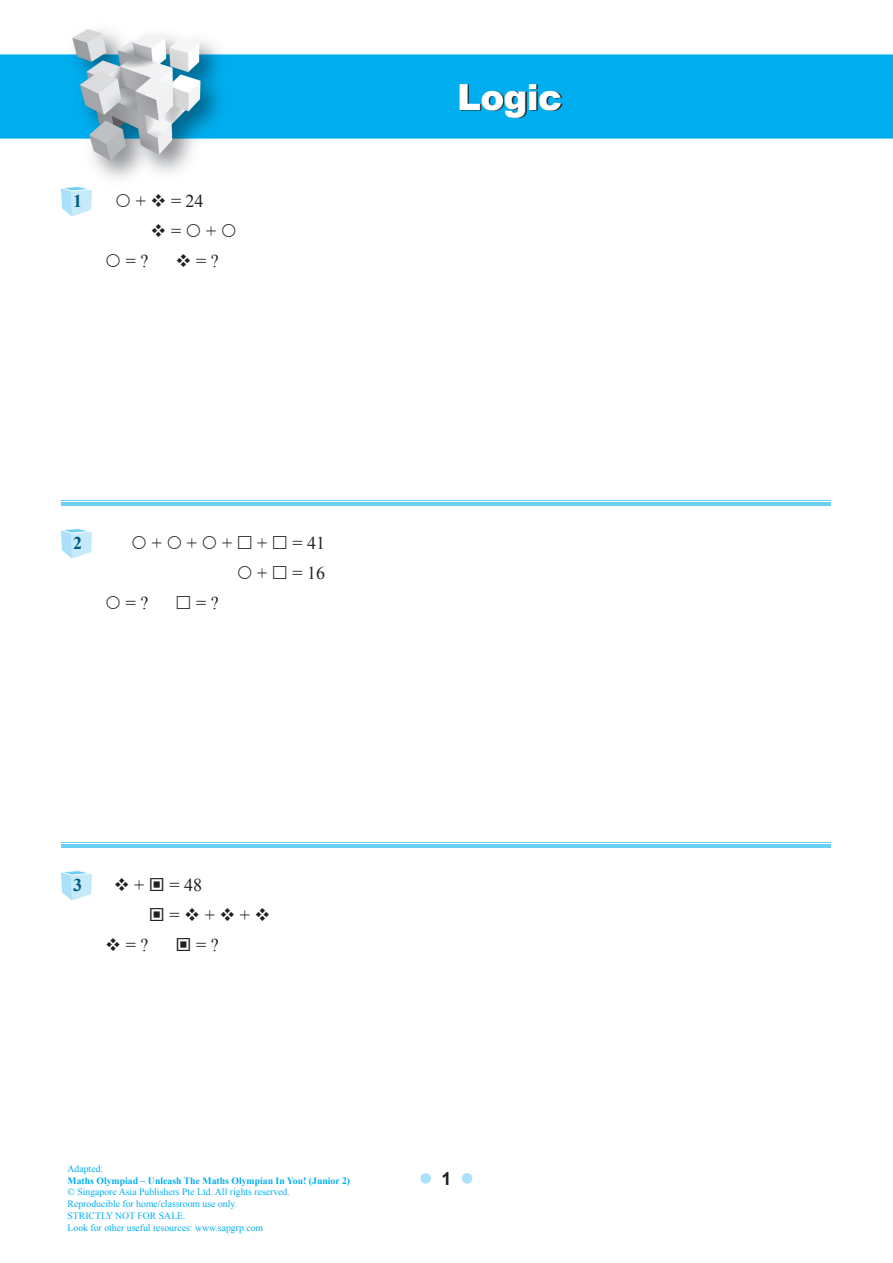
<style>
.page{position:relative;width:893px;height:1263px;background:#fff}
.page>*{position:absolute;margin:0;border:0;box-sizing:border-box;transform-origin:0 0}
.t1{font:900 36px "Arial";letter-spacing:-.02em;color:#fff}
.t2{font:18px/30px "Times New Roman";color:#231f20}
.t3{font:700 18px "Arial";color:#231f20}
.t4{font:700 18px "Times New Roman";color:#005b7f}
.t5{font:9.75px/11.7px "Times New Roman";color:#00aeef}
.t6{font:700 9.75px "Times New Roman";color:#00aeef}
.s1{color:#aae0f9}
</style>
<div class="page">
<img style="left:0;top:29px;width:893px;height:150px">
<svg style="left:461px;top:84px;width:101px;height:34px;background:#0e7399"></svg>
<svg style="left:60px;top:187px;width:32px;height:29px"></svg>
<hr style="left:62px;top:502px;width:769px;height:2px;background:#6bcff6">
<hr style="left:62px;top:501px;width:769px;height:1px;background:#6bcff6">
<hr style="left:62px;top:505px;width:769px;height:1px;background:#6bcff6">
<svg style="left:60px;top:529px;width:32px;height:29px"></svg>
<hr style="left:62px;top:844px;width:769px;height:2px;background:#6bcff6">
<hr style="left:62px;top:843px;width:769px;height:1px;background:#6bcff6">
<hr style="left:62px;top:847px;width:769px;height:1px;background:#6bcff6">
<svg style="left:60px;top:871px;width:32px;height:29px"></svg>
<h2 class="t4" style="left:73px;top:188px;width:10px">1</h2>
<h2 class="t2" style="left:136px;top:186px;width:69px">+ ❖ = 24</h2>
<h2 class="t2" style="left:150px;top:216px;width:32px">❖ =</h2>
<h2 class="t2" style="left:206px;top:216px;width:12px">+</h2>
<h2 class="t2" style="left:126px;top:246px;width:24px">= ?</h2>
<h2 class="t2" style="left:175px;top:246px;width:45px">❖ = ?</h2>
<h1 class="t1" style="left:457px;top:71px;width:107px">Logic</h1>
<h2 class="t4" style="left:73px;top:530px;width:10px">2</h2>
<h2 class="t2" style="left:152px;top:528px;width:12px">+</h2>
<h2 class="t2" style="left:187px;top:528px;width:12px">+</h2>
<h2 class="t2" style="left:222px;top:528px;width:12px">+</h2>
<h2 class="t2" style="left:257px;top:528px;width:12px">+</h2>
<h2 class="t2" style="left:292px;top:528px;width:34px">= 41</h2>
<h2 class="t2" style="left:257px;top:558px;width:12px">+</h2>
<h2 class="t2" style="left:292px;top:558px;width:34px">= 16</h2>
<h2 class="t2" style="left:126px;top:588px;width:24px">= ?</h2>
<h2 class="t2" style="left:196px;top:588px;width:24px">= ?</h2>
<h2 class="t4" style="left:73px;top:872px;width:10px">3</h2>
<h2 class="t2" style="left:114px;top:870px;width:32px">❖ +</h2>
<h2 class="t2" style="left:169px;top:870px;width:103px">= 48<br>= ❖ + ❖ + ❖</h2>
<h2 class="t2" style="left:105px;top:930px;width:45px">❖ = ?</h2>
<h2 class="t2" style="left:196px;top:930px;width:24px">= ?</h2>
<p class="t5" style="left:68px;top:1163px;width:37px">Adapted:</p>
<p class="t6" style="left:68px;top:1174px;width:284px">Maths Olympiad – Unleash The Maths Olympian In You! (Junior 2)</p>
<p class="t5" style="left:68px;top:1186px;width:224px">© Singapore Asia Publishers Pte Ltd. All rights reserved.<br>Reproducible for home/classroom use only.<br>STRICTLY NOT FOR SALE.<br>Look for other useful resources: www.sapgrp.com</p>
<h2 class="t3" style="left:419px;top:1167px;width:56px"><span class="s1">●</span>1<span class="s1">●</span></h2>
</div>
